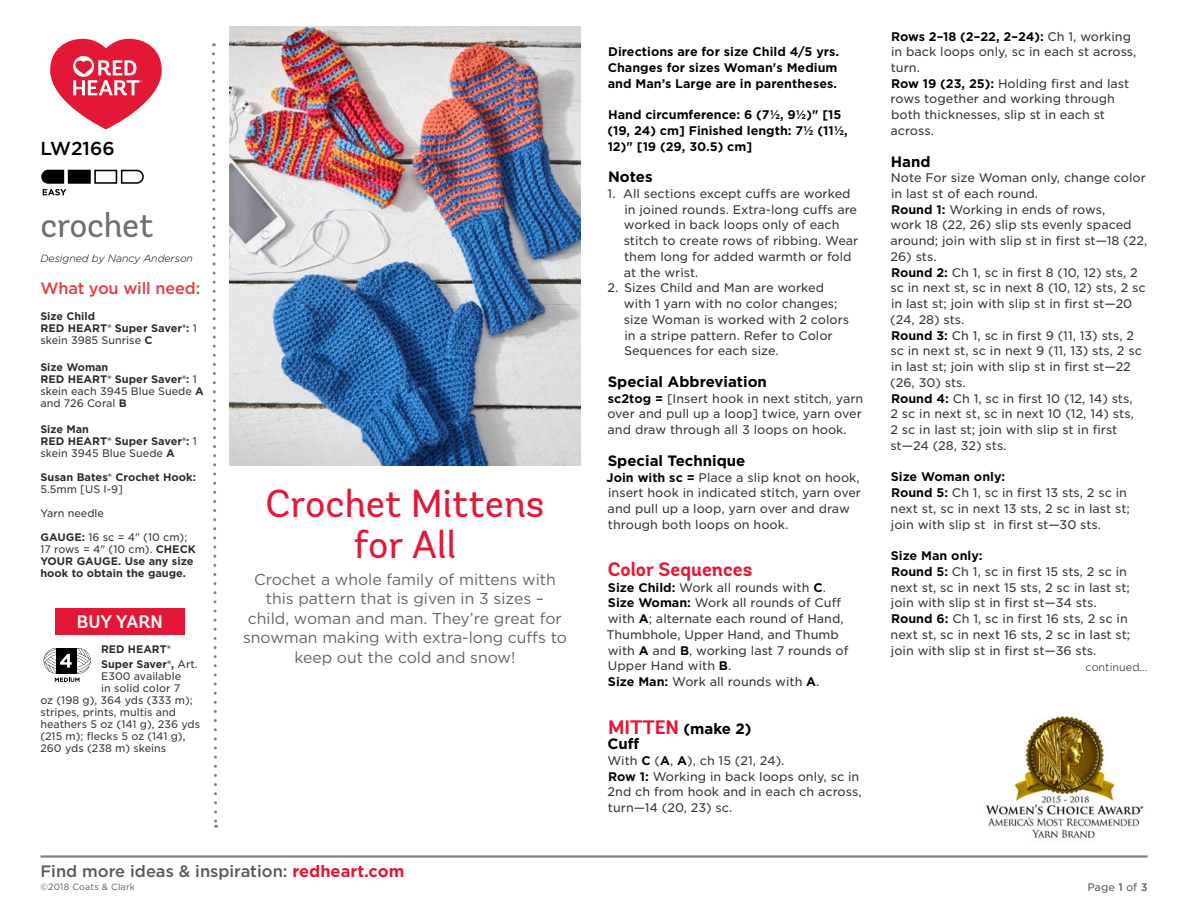
<style>
.page{position:relative;width:1188px;height:918px;background:#fff}
.page>*{position:absolute;margin:0;border:0;box-sizing:border-box;transform-origin:0 0}
.t1{font:39px/41.2px "Andes Rounded";color:#e31837;text-align:center}
.t2{font:34.5px "Andes Rounded";letter-spacing:-.01em;color:#6d6e71}
.t3{font:700 19.5px "Andes Rounded";color:#e31837}
.t4{font:500 18.75px "Gotham";color:#000}
.t5{font:600 18px "Andes Rounded";color:#fff}
.t6{font:500 16.5px "Gotham";color:#58595b}
.t7{font:500 16.5px "Gotham";letter-spacing:-.01em;color:#e53d44}
.t8{font:15.75px/19.5px "Gotham";color:#636466;text-align:center}
.t9{font:700 15px/15.8px "Gotham";color:#000}
.t10{font:12px/15.8px "Gotham S Sm";color:#333334}
.t11{font:700 12px/15.8px "Gotham S Sm";color:#000}
.t12{font:700 10.5px/12px "Gotham S Sm";color:#292829}
.t13{font:10.5px/12px "Gotham S Sm";color:#333334}
.t14{font:italic 300 10.5px "Gotham Rounded";color:#000}
.t15{font:300 10.5px "Gotham S Sm";color:#333334}
.t16{font:10.5px "Gotham S Sm";color:#58595b}
.t17{font:9px "Gotham";letter-spacing:.02em;color:#58595b}
.s1{font-weight:400;color:#333334}
.s2{font-weight:700;color:#292829}
.s3{font-weight:700;color:#000}
.s4{font-family:"Andes Rounded";font-size:19.5px;color:#e31837}
.s5{font-weight:700;color:#e31837}
.s6{font-weight:500}
</style>
<div class="page">
<hr style="left:40px;top:855px;width:1108px;height:3px;background:#808285">
<svg style="left:120px;top:170px;width:24px;height:14px"></svg>
<div style="left:94px;top:170px;width:23px;height:14px;background:#fff;border:2px solid #000"></div>
<div style="left:68px;top:170px;width:23px;height:14px;background:#000;border:2px solid #000"></div>
<svg style="left:41px;top:170px;width:25px;height:25px"></svg>
<svg style="left:212px;top:43px;width:6px;height:785px"></svg>
<div style="left:55px;top:608px;width:130px;height:27px;background:#e31837"></div>
<svg style="left:44px;top:648px;width:47px;height:34px"></svg>
<img style="left:230px;top:26px;width:350px;height:440px">
<img style="left:985px;top:715px;width:159px;height:124px">
<svg style="left:50px;top:39px;width:112px;height:90px"></svg>
<h3 class="t4" style="left:40px;top:136px;width:76px">LW2166</h3>
<h2 class="t2" style="left:40px;top:204px;width:115px">crochet</h2>
<p class="t14" style="left:40px;top:251px;width:154px">Designed by Nancy Anderson</p>
<h3 class="t7" style="left:40px;top:277px;width:161px">What you will need:</h3>
<p class="t12" style="left:40px;top:310px;width:158px">Size Child<br>RED HEART® Super Saver®: <span class="s1">1 skein 3985 Sunrise</span> C</p>
<p class="t13" style="left:40px;top:361px;width:165px"><span class="s2">Size Woman<br>RED HEART® Super Saver®:</span> 1 skein each 3945 Blue Suede <span class="s2">A </span>and 726 Coral <span class="s2">B</span></p>
<p class="t12" style="left:40px;top:423px;width:158px">Size Man<br>RED HEART® Super Saver®: <span class="s1">1 skein 3945 Blue Suede</span> A</p>
<p class="t12" style="left:40px;top:471px;width:157px">Susan Bates® Crochet Hook:</p>
<p class="t13" style="left:40px;top:483px;width:84px">5.5mm [US I-9]</p>
<p class="t13" style="left:40px;top:507px;width:65px">Yarn needle</p>
<p class="t12" style="left:40px;top:531px;width:157px">GAUGE: <span class="s1">16 sc = 4" (10 cm);<br>17 rows = 4" (10 cm).</span> CHECK<br>YOUR GAUGE. Use any size hook to obtain the gauge.</p>
<h3 class="t5" style="left:77px;top:611px;width:87px">BUY YARN</h3>
<p class="t12" style="left:101px;top:642px;width:98px;line-height:14.2px">RED HEART®<br>Super Saver®, <span class="s1">Art.</span></p>
<p class="t13" style="left:101px;top:670px;width:82px">E300 available</p>
<p class="t13" style="left:101px;top:682px;width:81px">in solid color 7</p>
<p class="t13" style="left:40px;top:694px;width:154px">oz (198 g), 364 yds (333 m);</p>
<p class="t13" style="left:40px;top:706px;width:137px">stripes, prints, multis and</p>
<p class="t13" style="left:40px;top:718px;width:161px">heathers 5 oz (141 g), 236 yds</p>
<p class="t13" style="left:40px;top:730px;width:147px">(215 m); flecks 5 oz (141 g),</p>
<p class="t13" style="left:40px;top:742px;width:127px">260 yds (238 m) skeins</p>
<h1 class="t1" style="left:266px;top:483px;width:280px">Crochet Mittens for All</h1>
<h3 class="t8" style="left:243px;top:569px;width:325px">Crochet a whole family of mittens with this pattern that is given in 3 sizes –<br>child, woman and man. They’re great for snowman making with extra-long cuffs to keep out the cold and snow!</h3>
<p class="t11" style="left:608px;top:44px;width:233px">Directions are for size Child 4/5 yrs.<br>Changes for sizes Woman's Medium and Man’s Large are in parentheses.</p>
<p class="t11" style="left:607px;top:107px;width:242px">Hand circumference: 6 (7½, 9½)" [15 (19, 24) cm] Finished length: 7½ (11½,<br>12)" [19 (29, 30.5) cm]</p>
<p class="t9" style="left:608px;top:169px;width:46px">Notes</p>
<p class="t10" style="left:624px;top:185px;width:236px;text-indent:-16px">1. All sections except cuffs are worked in joined rounds. Extra-long cuffs are worked in back loops only of each stitch to create rows of ribbing. Wear them long for added warmth or fold at the wrist.</p>
<p class="t10" style="left:624px;top:280px;width:227px;text-indent:-16px">2. Sizes Child and Man are worked with 1 yarn with no color changes; size Woman is worked with 2 colors in a stripe pattern. Refer to Color<br>Sequences for each size.</p>
<p class="t9" style="left:608px;top:374px;width:161px">Special Abbreviation</p>
<p class="t10" style="left:607px;top:390px;width:257px"><span class="s3">sc2tog =</span> [Insert hook in next stitch, yarn over and pull up a loop] twice, yarn over and draw through all 3 loops on hook.</p>
<p class="t9" style="left:608px;top:452px;width:139px">Special Technique</p>
<p class="t10" style="left:607px;top:469px;width:256px"><span class="s3">Join with sc =</span> Place a slip knot on hook, insert hook in indicated stitch, yarn over and pull up a loop, yarn over and draw through both loops on hook.</p>
<h3 class="t3" style="left:608px;top:557px;width:146px">Color Sequences</h3>
<p class="t10" style="left:607px;top:579px;width:243px"><span class="s3">Size Child:</span> Work all rounds with <span class="s3">C</span>.<br><span class="s3">Size Woman:</span> Work all rounds of Cuff with <span class="s3">A</span>; alternate each round of Hand,<br>Thumbhole, Upper Hand, and Thumb with <span class="s3">A</span> and <span class="s3">B</span>, working last 7 rounds of<br>Upper Hand with <span class="s3">B</span>.<br><span class="s3">Size Man:</span> Work all rounds with <span class="s3">A</span>.</p>
<p class="t9" style="left:607px;top:720px;width:146px"><span class="s4">MITTEN</span> (make 2)<br>Cuff</p>
<p class="t10" style="left:607px;top:752px;width:256px">With <span class="s3">C</span> (<span class="s3">A</span>, <span class="s3">A</span>), ch 15 (21, 24).<br><span class="s3">Row 1:</span> Working in back loops only, sc in<br>2nd ch from hook and in each ch across, turn—14 (20, 23) sc.</p>
<p class="t10" style="left:891px;top:28px;width:248px"><span class="s3">Rows 2–18 (2–22, 2–24):</span> Ch 1, working in back loops only, sc in each st across, turn.<br><span class="s3">Row 19 (23, 25):</span> Holding first and last rows together and working through both thicknesses, slip st in each st across.</p>
<p class="t9" style="left:891px;top:153px;width:41px">Hand</p>
<p class="t10" style="left:891px;top:170px;width:258px">Note For size Woman only, change color in last st of each round.<br><span class="s3">Round 1:</span> Working in ends of rows,<br>work 18 (22, 26) slip sts evenly spaced around; join with slip st in first st—18 (22,</p>
<p class="t10" style="left:890px;top:248px;width:257px">26) sts.<br><span class="s3">Round 2:</span> Ch 1, sc in first 8 (10, 12) sts, 2 sc in next st, sc in next 8 (10, 12) sts, 2 sc in last st; join with slip st in first st—20 (24, 28) sts.<br><span class="s3">Round 3:</span> Ch 1, sc in first 9 (11, 13) sts, 2 sc in next st, sc in next 9 (11, 13) sts, 2 sc in last st; join with slip st in first st—22 (26, 30) sts.<br><span class="s3">Round 4:</span> Ch 1, sc in first 10 (12, 14) sts,<br>2 sc in next st, sc in next 10 (12, 14) sts,<br>2 sc in last st; join with slip st in first st—24 (28, 32) sts.</p>
<p class="t10" style="left:891px;top:469px;width:241px"><span class="s3">Size Woman only:<br>Round 5:</span> Ch 1, sc in first 13 sts, 2 sc in next st, sc in next 13 sts, 2 sc in last st; join with slip st in first st—30 sts.</p>
<p class="t10" style="left:891px;top:548px;width:241px"><span class="s3">Size Man only:<br>Round 5:</span> Ch 1, sc in first 15 sts, 2 sc in next st, sc in next 15 sts, 2 sc in last st; join with slip st in first st—34 sts.<br><span class="s3">Round 6:</span> Ch 1, sc in first 16 sts, 2 sc in next st, sc in next 16 sts, 2 sc in last st; join with slip st in first st—36 sts.</p>
<p class="t15" style="left:1086px;top:660px;width:63px">continued...</p>
<h3 class="t6" style="left:40px;top:860px;width:365px">Find more ideas &amp; inspiration: <span class="s5">redheart.com</span></h3>
<p class="t17" style="left:40px;top:882px;width:96px">©2018 Coats &amp; Clark</p>
<p class="t16" style="left:1087px;top:880px;width:62px">Page <span class="s6">1</span> of <span class="s6">3</span></p>
</div>
